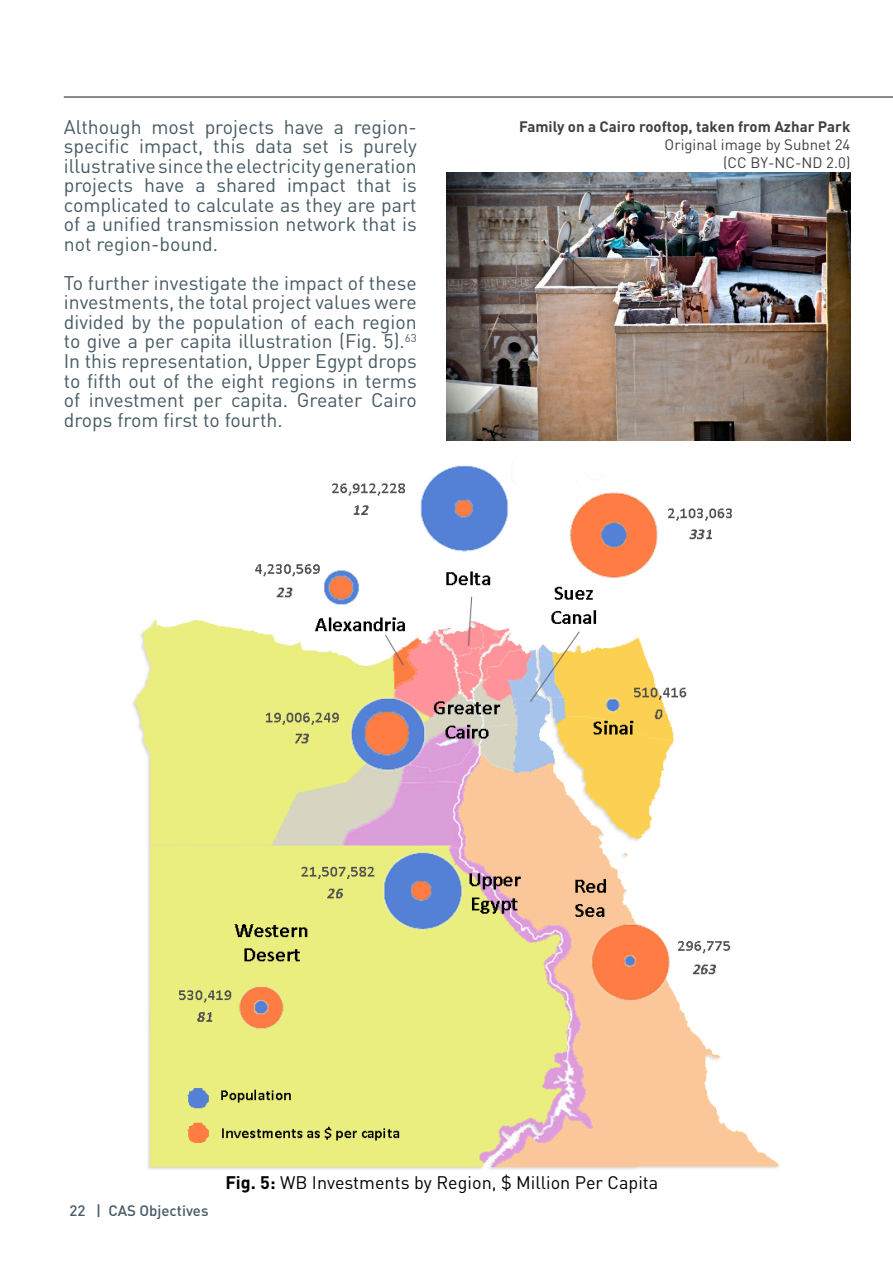
<style>
.page{position:relative;width:893px;height:1263px;background:#fff}
.page>*{position:absolute;margin:0;border:0;box-sizing:border-box;transform-origin:0 0}
.t1{font:19.5px/19.5px "DIN Pro";color:#455a64;text-align:justify}
.t2{font:18px "DIN Pro";color:#000}
.t3{font:700 15px "DIN Pro";color:#404041}
.t4{font:15px "DIN Pro";color:#404041}
.t5{font:500 15px "DIN Pro";color:#455a64}
.s1{font-weight:700}
</style>
<div class="page">
<hr style="left:64px;top:96px;width:829px;height:2px;background:#626367">
<img style="left:132px;top:465px;width:647px;height:705px">
<img style="left:446px;top:172px;width:404px;height:268px">
<p class="t1" style="left:64px;top:116px;width:354px">Although most projects have a region&shy;specific impact, this data set is purely illustrative since the electricity generation projects have a shared impact that is complicated to calculate as they are part of a unified transmission network that is not region-bound.</p>
<p class="t1" style="left:64px;top:272px;width:354px">To further investigate the impact of these investments, the total project values were divided by the population of each region to give a per capita illustration (Fig. 5).<sup>63<br></sup>In this representation, Upper Egypt drops to fifth out of the eight regions in terms of investment per capita. Greater Cairo drops from first to fourth.</p>
<p class="t3" style="left:519px;top:116px;width:333px">Family on a Cairo rooftop, taken from Azhar Park</p>
<p class="t4" style="left:665px;top:134px;width:187px">Original image by Subnet 24</p>
<p class="t4" style="left:723px;top:152px;width:129px">(CC BY-NC-ND 2.0)</p>
<p class="t5" style="left:69px;top:1200px;width:141px">22 | CAS Objectives</p>
<p class="t2" style="left:225px;top:1170px;width:434px"><span class="s1">Fig. 5:</span> WB Investments by Region, $ Million Per Capita</p>
</div>
